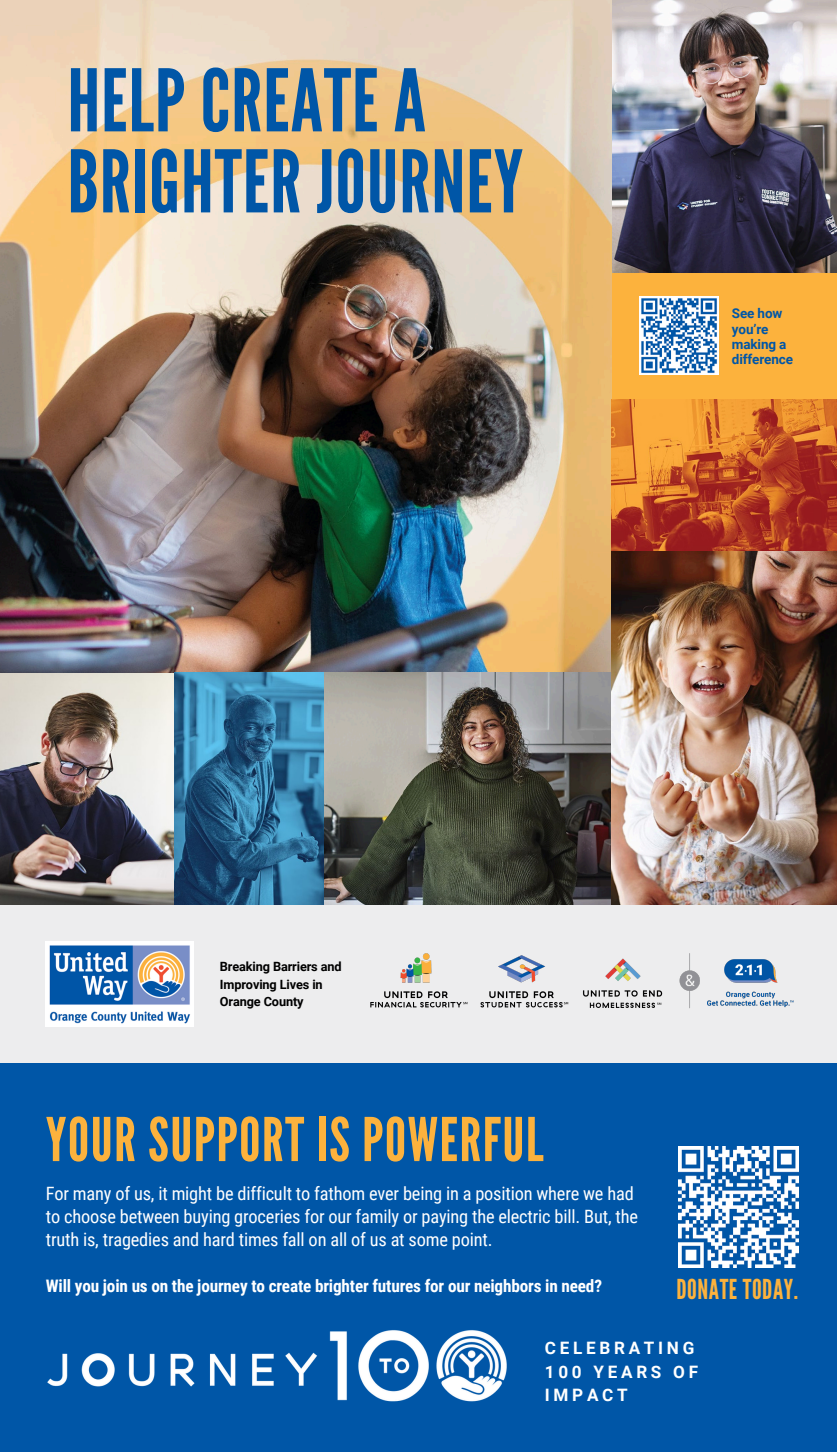
<style>
.page{position:relative;width:837px;height:1452px;background:#fff}
.page>*{position:absolute;margin:0;border:0;box-sizing:border-box;transform-origin:0 0}
.t1{font:85.95px/81px "League Gothic";letter-spacing:.01em;color:#0056a7}
.t2{font:60.15px "League Gothic";letter-spacing:.025em;color:#fcb23d}
.t3{font:27.45px "League Gothic";letter-spacing:.02em;color:#fcb23d}
.t4{font:18.38px/23.1px "Roboto Condensed";letter-spacing:-.01em;color:#fff}
.t5{font:700 17.25px "Roboto Condensed";letter-spacing:-.01em;color:#fff}
.t6{font:700 17.1px/23.7px "Roboto";letter-spacing:.215em;color:#fff}
.t7{font:700 13.5px/15.1px "Roboto";letter-spacing:-.01em;color:#0056a7}
.t8{font:700 12.75px/17.4px "Roboto";letter-spacing:-.01em;color:#000}
</style>
<div class="page">
<div style="left:603px;top:264px;width:234px;height:145px;background:#fcb23d"></div>
<img style="left:612px;top:0;width:225px;height:272px">
<img style="left:0;top:672px;width:174px;height:233px">
<img style="left:0;top:0;width:612px;height:672px">
<img style="left:174px;top:672px;width:438px;height:233px">
<img style="left:612px;top:399px;width:225px;height:506px">
<div style="left:0;top:905px;width:837px;height:163px;background:#ededee"></div>
<img style="left:370px;top:953px;width:424px;height:56px">
<div style="left:0;top:1063px;width:837px;height:388px;background:#0056a7"></div>
<img style="left:678px;top:1146px;width:121px;height:121px">
<img style="left:46px;top:941px;width:147px;height:85px">
<img style="left:47px;top:1330px;width:460px;height:72px">
<img style="left:640px;top:296px;width:79px;height:79px">
<p class="t1" style="left:68px;top:62px;width:457px">HELP CREATE A<br>BRIGHTER JOURNEY</p>
<p class="t7" style="left:732px;top:306px;width:63px">See how you’re making a difference</p>
<p class="t8" style="left:220px;top:958px;width:123px">Breaking Barriers and<br>Improving Lives in<br>Orange County</p>
<p class="t2" style="left:46px;top:1104px;width:499px">YOUR SUPPORT IS POWERFUL</p>
<p class="t4" style="left:46px;top:1182px;width:594px">For many of us, it might be difficult to fathom ever being in a position where we had to choose between buying groceries for our family or paying the electric bill. But, the truth is, tragedies and hard times fall on all of us at some point.</p>
<p class="t5" style="left:46px;top:1275px;width:558px">Will you join us on the journey to create brighter futures for our neighbors in need?</p>
<h1 class="t3" style="left:676px;top:1272px;width:123px">DONATE TODAY.</h1>
<p class="t6" style="left:545px;top:1336px;width:155px">CELEBRATING<br>100 YEARS OF<br>IMPACT</p>
</div>
